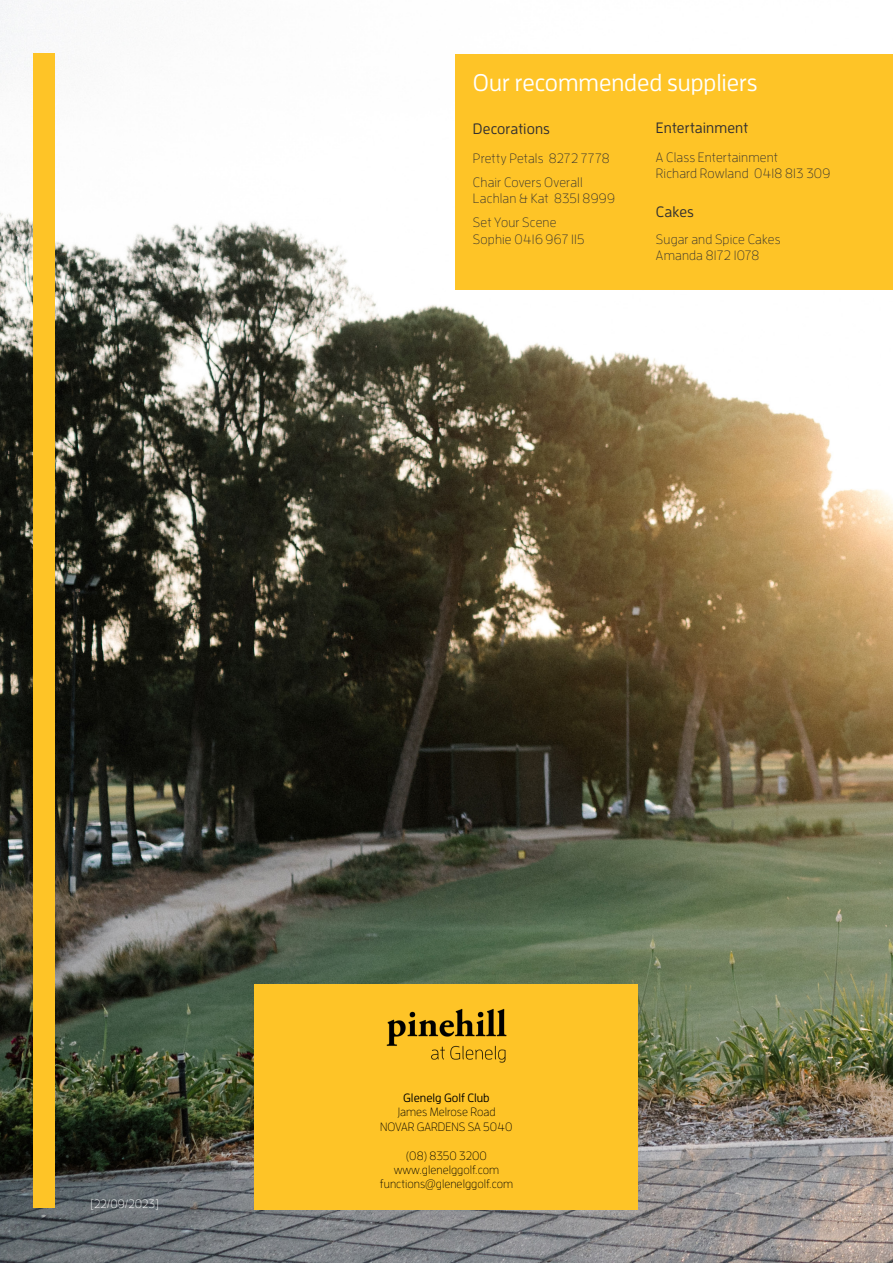
<style>
.page{position:relative;width:893px;height:1263px;background:#fff}
.page>*{position:absolute;margin:0;border:0;box-sizing:border-box;transform-origin:0 0}
.Body_Text{font:500 24px "Enzo OT";color:#fff}
.Body_sub-heading{font:500 15px "Enzo OT";letter-spacing:.005em;color:#312f30}
.Body_Text-2{font:300 13.5px/16.5px "Enzo OT";letter-spacing:.01em;color:#312f30}
.t1{font:300 12px/14.4px "Enzo OT";color:#000;text-align:center}
.t2{font:500 12px "Enzo OT";color:#000}
.t3{font:300 12px "Enzo OT";color:#fff}
</style>
<div class="page">
<img style="left:0;top:0;width:893px;height:1263px">
<div style="left:33px;top:53px;width:21px;height:1155px;background:#fec427"></div>
<div style="left:255px;top:984px;width:383px;height:225px;background:#fec427"></div>
<div style="left:455px;top:54px;width:438px;height:236px;background:#fec427"></div>
<img style="left:386px;top:1008px;width:121px;height:55px">
<p class="Body_Text" style="left:473px;top:69px;width:286px">Our recommended suppliers</p>
<p class="Body_sub-heading" style="left:473px;top:120px;width:78px">Decorations</p>
<p class="Body_Text-2" style="left:473px;top:149px;width:138px">Pretty Petals 8272 7778</p>
<p class="Body_Text-2" style="left:473px;top:173px;width:144px">Chair Covers Overall<br>Lachlan &amp; Kat 8351 8999</p>
<p class="Body_Text-2" style="left:473px;top:214px;width:113px">Set Your Scene<br>Sophie 0416 967 115</p>
<p class="Body_sub-heading" style="left:656px;top:119px;width:94px">Entertainment</p>
<p class="Body_Text-2" style="left:656px;top:149px;width:176px">A Class Entertainment<br>Richard Rowland 0418 813 309</p>
<p class="Body_sub-heading" style="left:656px;top:203px;width:39px">Cakes</p>
<p class="Body_Text-2" style="left:656px;top:230px;width:126px">Sugar and Spice Cakes<br>Amanda 8172 1078</p>
<p class="t3" style="left:90px;top:1197px;width:70px">[22/09/2023]</p>
<p class="t2" style="left:403px;top:1091px;width:88px">Glenelg Golf Club</p>
<p class="t1" style="left:380px;top:1105px;width:134px">James Melrose Road<br>NOVAR GARDENS SA 5040</p>
<p class="t1" style="left:394px;top:1148px;width:107px">(08) 8350 3200 www.glenelggolf.com</p>
<p class="t1" style="left:380px;top:1177px;width:135px">functions@glenelggolf.com</p>
</div>
